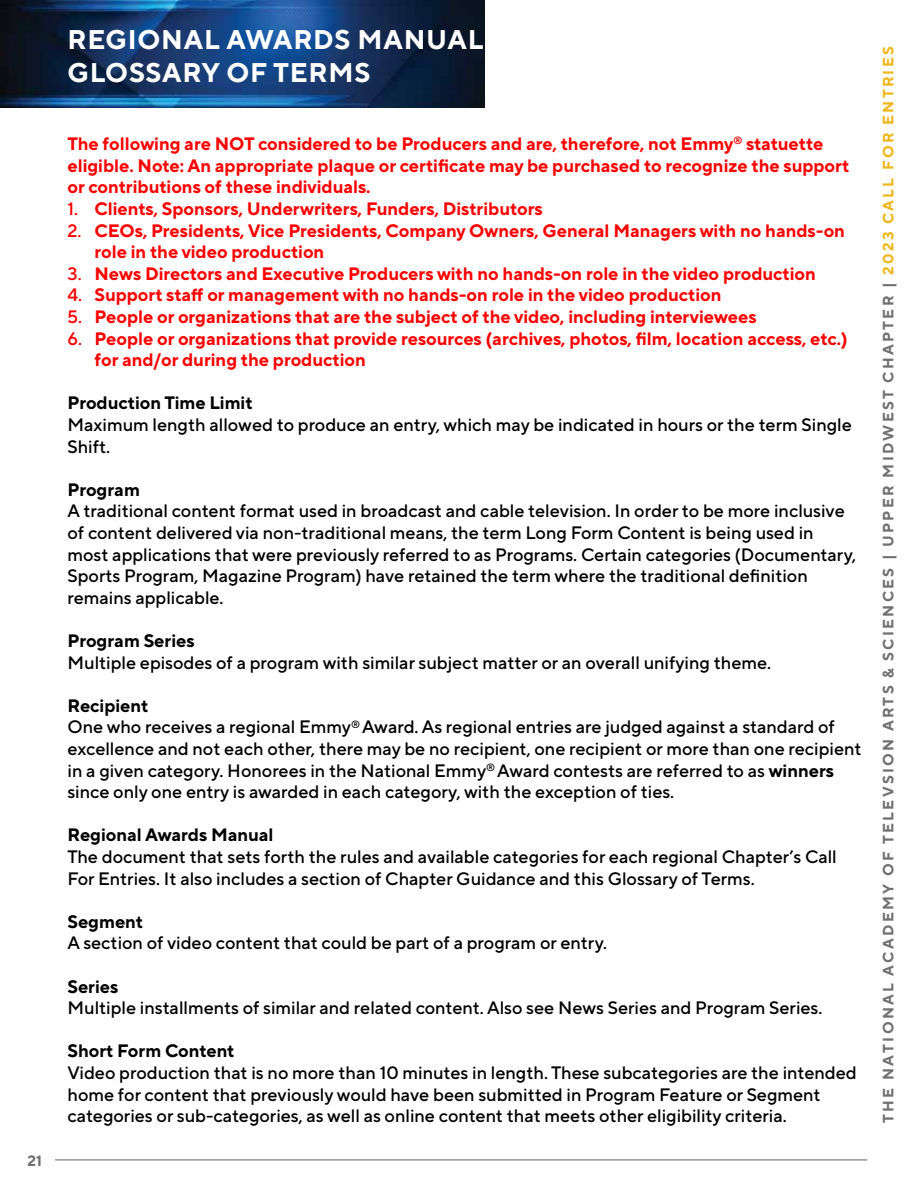
<style>
.page{position:relative;width:918px;height:1188px;background:#fff}
.page>*{position:absolute;margin:0;border:0;box-sizing:border-box;transform-origin:0 0}
.t1{font:700 27px/32.4px "TT Norms Pro";letter-spacing:.03em;color:#fff}
.t2{font:500 18px/21.6px "TT Norms Pro";color:#000}
.t3{font:700 18px/21.6px "TT Norms Pro";color:#f00}
.t4{font:700 18px "TT Norms Pro";color:#000}
.t5{font:700 15px "TT Norms Pro";letter-spacing:.15em;color:#717172}
.s1{font-weight:500}
.s2{font-weight:700}
.s3{color:#efb71d}
</style>
<div class="page">
<img style="left:0;top:0;width:485px;height:108px">
<hr style="left:55px;top:1159px;width:812px;height:1px;background:#717172">
<p class="t5" style="left:27px;top:1151px;width:16px">21</p>
<h1 class="t1" style="left:68px;top:23px;width:418px">REGIONAL AWARDS MANUAL<br>GLOSSARY OF TERMS</h1>
<p class="t3" style="left:68px;top:133px;width:783px">The following are NOT considered to be Producers and are, therefore, not Emmy<sup>®</sup> statuette eligible. Note: An appropriate plaque or certificate may be purchased to recognize the support or contributions of these individuals.</p>
<p class="t3" style="left:68px;top:197px;width:477px"><span class="s1">1.</span> Clients, Sponsors, Underwriters, Funders, Distributors</p>
<p class="t3" style="left:95px;top:219px;width:752px;text-indent:-27px"><span class="s1">2.</span> CEOs, Presidents, Vice Presidents, Company Owners, General Managers with no hands-on role in the video production</p>
<p class="t3" style="left:68px;top:262px;width:750px"><span class="s1">3.</span> News Directors and Executive Producers with no hands-on role in the video production</p>
<p class="t3" style="left:68px;top:284px;width:656px"><span class="s1">4.</span> Support staff or management with no hands-on role in the video production</p>
<p class="t3" style="left:68px;top:305px;width:691px"><span class="s1">5.</span> People or organizations that are the subject of the video, including interviewees</p>
<p class="t3" style="left:95px;top:327px;width:755px;text-indent:-27px"><span class="s1">6.</span> People or organizations that provide resources (archives, photos, film, location access, etc.) for and/or during the production</p>
<p class="t4" style="left:68px;top:391px;width:187px">Production Time Limit</p>
<p class="t2" style="left:68px;top:413px;width:786px">Maximum length allowed to produce an entry, which may be indicated in hours or the term Single<br>Shift.</p>
<p class="t4" style="left:68px;top:478px;width:74px">Program</p>
<p class="t2" style="left:68px;top:500px;width:790px">A traditional content format used in broadcast and cable television. In order to be more inclusive of content delivered via non-traditional means, the term Long Form Content is being used in most applications that were previously referred to as Programs. Certain categories (Documentary, Sports Program, Magazine Program) have retained the term where the traditional definition remains applicable.</p>
<p class="t4" style="left:68px;top:629px;width:129px">Program Series</p>
<p class="t2" style="left:68px;top:651px;width:705px">Multiple episodes of a program with similar subject matter or an overall unifying theme.</p>
<p class="t2" style="left:67px;top:694px;width:796px"><span class="s2">Recipient<br></span>One who receives a regional Emmy<sup>®</sup> Award. As regional entries are judged against a standard of excellence and not each other, there may be no recipient, one recipient or more than one recipient in a given category. Honorees in the National Emmy<sup>®</sup> Award contests are referred to as <span class="s2">winners </span>since only one entry is awarded in each category, with the exception of ties.</p>
<p class="t4" style="left:67px;top:823px;width:208px">Regional Awards Manual</p>
<p class="t2" style="left:67px;top:845px;width:771px">The document that sets forth the rules and available categories for each regional Chapter’s Call<br>For Entries. It also includes a section of Chapter Guidance and this Glossary of Terms.</p>
<p class="t4" style="left:67px;top:910px;width:77px">Segment</p>
<p class="t2" style="left:67px;top:932px;width:541px">A section of video content that could be part of a program or entry.</p>
<p class="t4" style="left:67px;top:975px;width:52px">Series</p>
<p class="t2" style="left:67px;top:997px;width:756px">Multiple installments of similar and related content. Also see News Series and Program Series.</p>
<p class="t4" style="left:67px;top:1039px;width:168px">Short Form Content</p>
<p class="t2" style="left:67px;top:1061px;width:791px">Video production that is no more than 10 minutes in length. These subcategories are the intended home for content that previously would have been submitted in Program Feature or Segment categories or sub-categories, as well as online content that meets other eligibility criteria.</p>
<p class="t5" style="left:878px;top:1123px;width:1078px;rotate:-90deg">THE NATIONAL ACADEMY OF TELEVSION ARTS &amp; SCIENCES | UPPER MIDWEST CHAPTER | <span class="s3">2023 CALL FOR ENTRIES</span></p>
</div>
